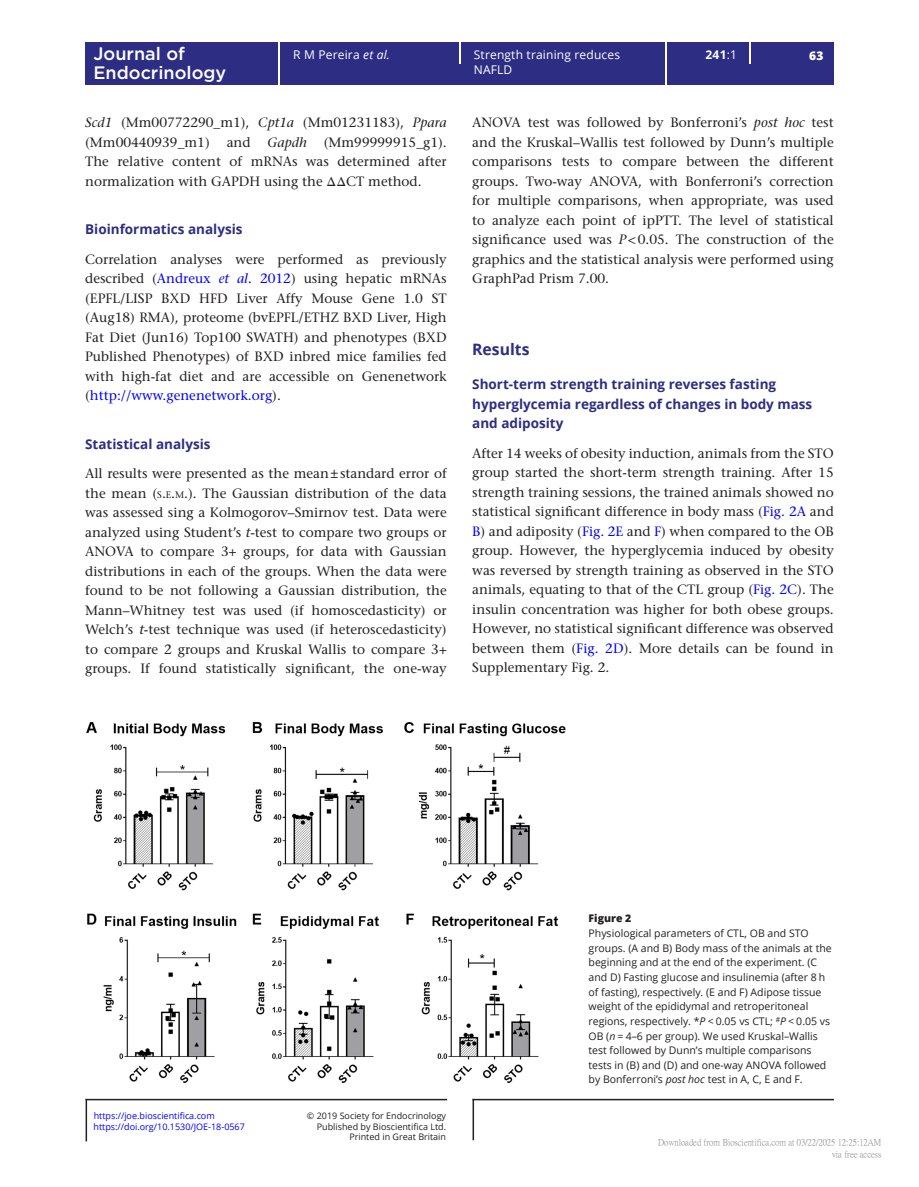
<style>
.page{position:relative;width:919px;height:1187px;background:#fff}
.page>*{position:absolute;margin:0;border:0;box-sizing:border-box;transform-origin:0 0}
.t1{font:500 18px "Gotham";color:#fff}
.t2{font:700 15.75px "Open Sans";color:#2d2e83}
.TXT{font:500 13.5px/19.5px "Stone Serif Std";color:#231f20;text-align:justify}
.H2-H1{font:700 13.5px/19.5px "Open Sans";color:#2d2e83}
.TXT-2{font:italic 500 13.5px "Stone Serif Std";color:#231f20}
.t3{font:12px/14.7px "Open Sans";letter-spacing:.015em;color:#fff}
.t4{font:700 12px "Open Sans";color:#fff}
.t5{font:800 12px "Open Sans";color:#fff}
.FC{font:10.5px/14.7px "Open Sans";color:#231f20}
.FC-2{font:800 10.5px "Open Sans";color:#231f20}
.t6{font:9px/11.2px "Open Sans";color:#231f20;text-align:right}
.t7{font:9px/12px "P Ming Li U";color:rgb(0 0 0/.5);text-align:right}
.t8{font:9px "Open Sans";color:#00f}
.s1{font-weight:400}
.s2{font-style:italic}
.s3{font-family:"STIX General";font-weight:400}
.s4{color:#00f}
.s5{font-style:italic;color:#00f}
.s6{font-size:9.45px}
.s7{font-style:inherit}
</style>
<div class="page">
<hr style="left:86px;top:1098px;width:361px;height:2px;background:#231f20">
<hr style="left:86px;top:1098px;width:1px;height:43px;background:#231f20">
<hr style="left:472px;top:1098px;width:361px;height:2px;background:#231f20">
<hr style="left:472px;top:1098px;width:2px;height:42px;background:#231f20">
<div style="left:85px;top:42px;width:748px;height:43px;background:#2d2e83"></div>
<hr style="left:278px;top:42px;width:1px;height:43px;background:#fff">
<hr style="left:665px;top:42px;width:1px;height:43px;background:#fff">
<svg style="left:459px;top:42px;width:1px;height:21px"></svg>
<svg style="left:749px;top:42px;width:1px;height:21px"></svg>
<img style="left:86px;top:722px;width:480px;height:361px">
<h1 class="t1" style="left:93px;top:42px;width:93px">Journal of</h1>
<p class="t4" style="left:705px;top:47px;width:33px">241<span class="s1">:1</span></p>
<h1 class="t1" style="left:93px;top:61px;width:134px">Endocrinology</h1>
<p class="TXT" style="left:85px;top:113px;width:363px"><span class="s2">Scd1</span> (Mm00772290_m1), <span class="s2">Cpt1a</span> (Mm01231183), <span class="s2">Ppara </span>(Mm00440939_m1)</p>
<p class="t3" style="left:293px;top:47px;width:98px">R M Pereira <span class="s2">et al.</span></p>
<p class="t3" style="left:474px;top:47px;width:148px">Strength training reduces<br>NAFLD</p>
<p class="t5" style="left:809px;top:46px;width:16px">63</p>
<p class="TXT" style="left:472px;top:113px;width:363px">ANOVA test was followed by Bonferroni’s <span class="s2">post hoc</span> test and the Kruskal–Wallis test followed by Dunn’s multiple comparisons tests to compare between the different groups. Two-way ANOVA, with Bonferroni’s correction for multiple comparisons, when appropriate, was used to analyze each point of ipPTT. The level of statistical significance used was <span class="s2">P</span>&lt;0.05. The construction of the graphics and the statistical analysis were performed using GraphPad Prism 7.00.</p>
<p class="TXT" style="left:85px;top:132px;width:363px;text-indent:238px">(Mm99999915_g1).<br>The relative content of mRNAs was determined after normalization with GAPDH using the <span class="s3">ΔΔ</span>CT method.</p>
<h2 class="H2-H1" style="left:85px;top:219px;width:159px">Bioinformatics analysis</h2>
<p class="TXT" style="left:85px;top:249px;width:363px">Correlation analyses were performed as previously described (<span class="s4">Andreux</span> <span class="s5">et al.</span> <span class="s4">2012</span>) using hepatic mRNAs (EPFL/LISP BXD HFD Liver Affy Mouse Gene 1.0 ST (Aug18) RMA), proteome (bvEPFL/ETHZ BXD Liver, High Fat Diet (Jun16) Top100 SWATH) and phenotypes (BXD Published Phenotypes) of BXD inbred mice families fed with high-fat diet and are accessible on Genenetwork (<span class="s4">http://www.genenetwork.org</span>).</p>
<h2 class="H2-H1" style="left:85px;top:434px;width:127px">Statistical analysis</h2>
<p class="TXT" style="left:85px;top:464px;width:363px">All results were presented as the mean±standard error of the mean (<span class="s6">S</span><span class="s7">.</span><span class="s6">E</span><span class="s7">.</span><span class="s6">M</span><span class="s7">.</span>). The Gaussian distribution of the data was assessed sing a Kolmogorov–Smirnov test. Data were analyzed using Student’s <span class="s2">t</span>-test to compare two groups or ANOVA to compare 3+ groups, for data with Gaussian distributions in each of the groups. When the data were found to be not following a Gaussian distribution, the Mann–Whitney test was used (if homoscedasticity) or Welch’s <span class="s2">t</span>-test technique was used (if heteroscedasticity) to compare 2 groups and Kruskal Wallis to compare 3+ groups. If found statistically significant, the one-way</p>
<p class="TXT" style="left:227px;top:132px;width:25px">and</p>
<p class="TXT-2" style="left:267px;top:134px;width:41px">Gapdh</p>
<h1 class="t2" style="left:472px;top:338px;width:59px">Results</h1>
<p class="H2-H1" style="left:472px;top:374px;width:341px">Short-term strength training reverses fasting hyperglycemia regardless of changes in body mass and adiposity</p>
<p class="TXT" style="left:472px;top:443px;width:363px">After 14 weeks of obesity induction, animals from the STO group started the short-term strength training. After 15 strength training sessions, the trained animals showed no statistical significant difference in body mass (<span class="s4">Fig. 2A</span> and <span class="s4">B</span>) and adiposity (<span class="s4">Fig. 2E</span> and <span class="s4">F</span>) when compared to the OB group. However, the hyperglycemia induced by obesity was reversed by strength training as observed in the STO animals, equating to that of the CTL group (<span class="s4">Fig. 2C</span>). The insulin concentration was higher for both obese groups.<br>However, no statistical significant difference was observed between them (<span class="s4">Fig. 2D</span>). More details can be found in Supplementary Fig. 2.</p>
<p class="t8" style="left:94px;top:1109px;width:123px">https://joe.bioscientifica.com</p>
<p class="t6" style="left:307px;top:1109px;width:141px">© 2019 Society for Endocrinology<br>Published by Bioscientifica Ltd.</p>
<p class="t6" style="left:349px;top:1130px;width:98px">Printed in Great Britain</p>
<p class="t8" style="left:93px;top:1120px;width:153px">https://doi.org/10.1530/JOE-18-0567</p>
<p class="FC-2" style="left:588px;top:910px;width:44px">Figure 2</p>
<p class="FC" style="left:588px;top:925px;width:244px">Physiological parameters of CTL, OB and STO groups. (A and B) Body mass of the animals at the beginning and at the end of the experiment. (C and D) Fasting glucose and insulinemia (after 8 h of fasting), respectively. (E and F) Adipose tissue weight of the epididymal and retroperitoneal regions, respectively. *<span class="s2">P</span> &lt; 0.05 vs CTL; <sup>#</sup><span class="s2">P</span> &lt; 0.05 vs OB (<span class="s2">n</span> = 4–6 per group). We used Kruskal–Wallis test followed by Dunn’s multiple comparisons tests in (B) and (D) and one-way ANOVA followed by Bonferroni’s <span class="s2">post hoc</span> test in A, C, E and F.</p>
<p class="t7" style="left:658px;top:1136px;width:225px">Downloaded from Bioscientifica.com at 03/22/2025 12:25:12AM via free access</p>
</div>
